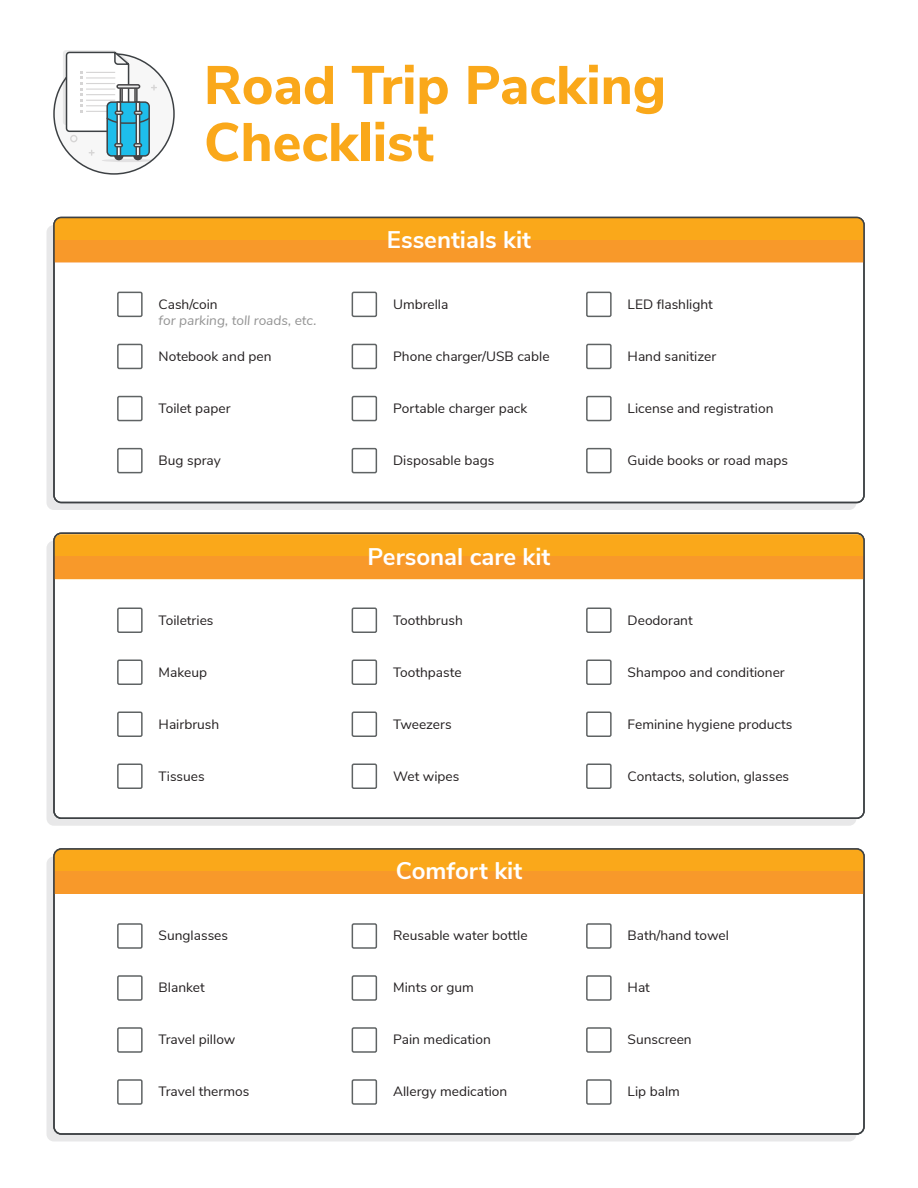
<style>
.page{position:relative;width:918px;height:1188px;background:#fff}
.page>*{position:absolute;margin:0;border:0;box-sizing:border-box;transform-origin:0 0}
.t1{font:800 54px/57px "Nunito Sans";color:#faa81a}
.t2{font:700 24px "Nunito Sans";color:#fff}
.t3{font:13.5px "Nunito Sans";color:#231f20}
.t4{font:italic 13.5px "Nunito Sans";color:#949494}
</style>
<div class="page">
<div style="left:47px;top:541px;width:809px;height:285px;background:#e8e8e9;border-radius:7px"></div>
<div style="left:47px;top:856px;width:809px;height:286px;background:#e8e8e9;border-radius:7px"></div>
<svg style="left:47px;top:225px;width:809px;height:285px;background:#e0e0e1"></svg>
<div style="left:54px;top:533px;width:810px;height:285px;background:#fff;border-radius:7px"></div>
<div style="left:54px;top:849px;width:810px;height:285px;background:#fff;border-radius:7px"></div>
<div style="left:54px;top:218px;width:810px;height:284px;background:#fff;border-radius:7px"></div>
<div style="left:56px;top:535px;width:806px;height:22px;background:#faa81a"></div>
<div style="left:117px;top:660px;width:26px;height:25px;border:2px solid #5f6364;border-radius:2px"></div>
<div style="left:352px;top:660px;width:25px;height:25px;border:2px solid #5f6364;border-radius:2px"></div>
<div style="left:586px;top:660px;width:26px;height:25px;border:2px solid #5f6364;border-radius:2px"></div>
<div style="left:117px;top:711px;width:26px;height:26px;border:2px solid #5f6364;border-radius:2px"></div>
<div style="left:352px;top:711px;width:25px;height:26px;border:2px solid #5f6364;border-radius:2px"></div>
<div style="left:586px;top:711px;width:26px;height:26px;border:2px solid #5f6364;border-radius:2px"></div>
<div style="left:117px;top:764px;width:26px;height:25px;border:2px solid #5f6364;border-radius:2px"></div>
<div style="left:352px;top:764px;width:25px;height:25px;border:2px solid #5f6364;border-radius:2px"></div>
<div style="left:586px;top:764px;width:26px;height:25px;border:2px solid #5f6364;border-radius:2px"></div>
<div style="left:117px;top:608px;width:26px;height:25px;border:2px solid #5f6364;border-radius:2px"></div>
<div style="left:352px;top:608px;width:25px;height:25px;border:2px solid #5f6364;border-radius:2px"></div>
<div style="left:586px;top:608px;width:26px;height:25px;border:2px solid #5f6364;border-radius:2px"></div>
<div style="left:56px;top:851px;width:806px;height:21px;background:#faa81a"></div>
<div style="left:117px;top:975px;width:26px;height:26px;border:2px solid #5f6364;border-radius:2px"></div>
<div style="left:352px;top:975px;width:25px;height:26px;border:2px solid #5f6364;border-radius:2px"></div>
<div style="left:586px;top:975px;width:26px;height:26px;border:2px solid #5f6364;border-radius:2px"></div>
<div style="left:117px;top:1027px;width:26px;height:26px;border:2px solid #5f6364;border-radius:2px"></div>
<div style="left:352px;top:1027px;width:25px;height:26px;border:2px solid #5f6364;border-radius:2px"></div>
<div style="left:586px;top:1027px;width:26px;height:26px;border:2px solid #5f6364;border-radius:2px"></div>
<div style="left:117px;top:1079px;width:26px;height:26px;border:2px solid #5f6364;border-radius:2px"></div>
<div style="left:352px;top:1079px;width:25px;height:26px;border:2px solid #5f6364;border-radius:2px"></div>
<div style="left:586px;top:1079px;width:26px;height:26px;border:2px solid #5f6364;border-radius:2px"></div>
<div style="left:117px;top:923px;width:26px;height:26px;border:2px solid #5f6364;border-radius:2px"></div>
<div style="left:352px;top:923px;width:25px;height:26px;border:2px solid #5f6364;border-radius:2px"></div>
<div style="left:586px;top:923px;width:26px;height:26px;border:2px solid #5f6364;border-radius:2px"></div>
<div style="left:56px;top:220px;width:806px;height:20px;background:#faa81a"></div>
<div style="left:117px;top:344px;width:26px;height:25px;border:2px solid #5f6364;border-radius:2px"></div>
<div style="left:352px;top:344px;width:25px;height:25px;border:2px solid #5f6364;border-radius:2px"></div>
<div style="left:586px;top:344px;width:26px;height:25px;border:2px solid #5f6364;border-radius:2px"></div>
<div style="left:117px;top:396px;width:26px;height:25px;border:2px solid #5f6364;border-radius:2px"></div>
<div style="left:352px;top:396px;width:25px;height:25px;border:2px solid #5f6364;border-radius:2px"></div>
<div style="left:586px;top:396px;width:26px;height:25px;border:2px solid #5f6364;border-radius:2px"></div>
<div style="left:117px;top:448px;width:26px;height:25px;border:2px solid #5f6364;border-radius:2px"></div>
<div style="left:352px;top:448px;width:25px;height:25px;border:2px solid #5f6364;border-radius:2px"></div>
<div style="left:586px;top:448px;width:26px;height:25px;border:2px solid #5f6364;border-radius:2px"></div>
<div style="left:117px;top:292px;width:26px;height:25px;border:2px solid #5f6364;border-radius:2px"></div>
<div style="left:352px;top:292px;width:25px;height:25px;border:2px solid #5f6364;border-radius:2px"></div>
<div style="left:586px;top:292px;width:26px;height:25px;border:2px solid #5f6364;border-radius:2px"></div>
<div style="left:54px;top:240px;width:810px;height:22px;background:#f8992a"></div>
<div style="left:54px;top:557px;width:810px;height:22px;background:#f8992a"></div>
<div style="left:54px;top:872px;width:810px;height:22px;background:#f8992a"></div>
<div style="left:53px;top:532px;width:812px;height:287px;border:2px solid #3d4144;border-radius:7px"></div>
<div style="left:53px;top:848px;width:812px;height:287px;border:2px solid #3d4144;border-radius:7px"></div>
<div style="left:53px;top:217px;width:812px;height:286px;border:2px solid #3d4144;border-radius:7px"></div>
<div style="left:54px;top:54px;width:120px;height:120px;background:#f7f7f7;border-radius:50%"></div>
<div style="left:70px;top:135px;width:7px;height:7px;border:1px solid #d6d5d5;border-radius:50%"></div>
<svg style="left:89px;top:150px;width:5px;height:5px"></svg>
<hr style="left:102px;top:159px;width:52px;height:3px;background:#454446;border-radius:50%">
<div style="left:114px;top:151px;width:9px;height:9px;border:2px solid #454547;border-radius:50%"></div>
<div style="left:133px;top:151px;width:10px;height:9px;border:2px solid #454547;border-radius:50%"></div>
<div style="left:107px;top:102px;width:42px;height:54px;background:#1ebeeb;border-radius:4px"></div>
<div style="left:106px;top:101px;width:44px;height:56px;border:2px solid #3e4144;border-radius:4px"></div>
<svg style="left:116px;top:133px;width:5px;height:24px"></svg>
<svg style="left:136px;top:133px;width:4px;height:24px"></svg>
<svg style="left:63px;top:50px;width:93px;height:83px"></svg>
<svg style="left:114px;top:143px;width:9px;height:4px"></svg>
<svg style="left:133px;top:143px;width:9px;height:4px"></svg>
<div style="left:116px;top:84px;width:24px;height:5px;border:2px solid #454446;border-radius:2px"></div>
<h1 class="t1" style="left:204px;top:54px;width:464px">Road Trip Packing<br>Checklist</h1>
<h2 class="t2" style="left:387px;top:222px;width:146px">Essentials kit</h2>
<p class="t3" style="left:159px;top:294px;width:61px">Cash/coin</p>
<p class="t3" style="left:393px;top:294px;width:57px">Umbrella</p>
<p class="t3" style="left:628px;top:294px;width:87px">LED flashlight</p>
<p class="t4" style="left:159px;top:310px;width:159px">for parking, toll roads, etc.</p>
<p class="t3" style="left:159px;top:346px;width:114px">Notebook and pen</p>
<p class="t3" style="left:393px;top:346px;width:158px">Phone charger/USB cable</p>
<p class="t3" style="left:628px;top:346px;width:90px">Hand sanitizer</p>
<p class="t3" style="left:159px;top:398px;width:73px">Toilet paper</p>
<p class="t3" style="left:393px;top:398px;width:136px">Portable charger pack</p>
<p class="t3" style="left:628px;top:398px;width:147px">License and registration</p>
<p class="t3" style="left:159px;top:450px;width:64px">Bug spray</p>
<p class="t3" style="left:393px;top:450px;width:103px">Disposable bags</p>
<p class="t3" style="left:628px;top:450px;width:162px">Guide books or road maps</p>
<h2 class="t2" style="left:368px;top:539px;width:184px">Personal care kit</h2>
<p class="t3" style="left:159px;top:610px;width:56px">Toiletries</p>
<p class="t3" style="left:393px;top:610px;width:71px">Toothbrush</p>
<p class="t3" style="left:628px;top:610px;width:67px">Deodorant</p>
<p class="t3" style="left:159px;top:662px;width:50px">Makeup</p>
<p class="t3" style="left:393px;top:662px;width:70px">Toothpaste</p>
<p class="t3" style="left:628px;top:662px;width:159px">Shampoo and conditioner</p>
<p class="t3" style="left:159px;top:714px;width:62px">Hairbrush</p>
<p class="t3" style="left:393px;top:714px;width:60px">Tweezers</p>
<p class="t3" style="left:628px;top:714px;width:166px">Feminine hygiene products</p>
<p class="t3" style="left:159px;top:766px;width:48px">Tissues</p>
<p class="t3" style="left:393px;top:766px;width:68px">Wet wipes</p>
<p class="t3" style="left:628px;top:766px;width:163px">Contacts, solution, glasses</p>
<h2 class="t2" style="left:396px;top:854px;width:128px">Comfort kit</h2>
<p class="t3" style="left:159px;top:926px;width:71px">Sunglasses</p>
<p class="t3" style="left:393px;top:926px;width:136px">Reusable water bottle</p>
<p class="t3" style="left:628px;top:926px;width:103px">Bath/hand towel</p>
<p class="t3" style="left:159px;top:978px;width:48px">Blanket</p>
<p class="t3" style="left:393px;top:978px;width:82px">Mints or gum</p>
<p class="t3" style="left:628px;top:978px;width:24px">Hat</p>
<p class="t3" style="left:159px;top:1030px;width:78px">Travel pillow</p>
<p class="t3" style="left:393px;top:1030px;width:99px">Pain medication</p>
<p class="t3" style="left:628px;top:1030px;width:66px">Sunscreen</p>
<p class="t3" style="left:159px;top:1082px;width:92px">Travel thermos</p>
<p class="t3" style="left:393px;top:1082px;width:116px">Allergy medication</p>
<p class="t3" style="left:628px;top:1082px;width:54px">Lip balm</p>
</div>
